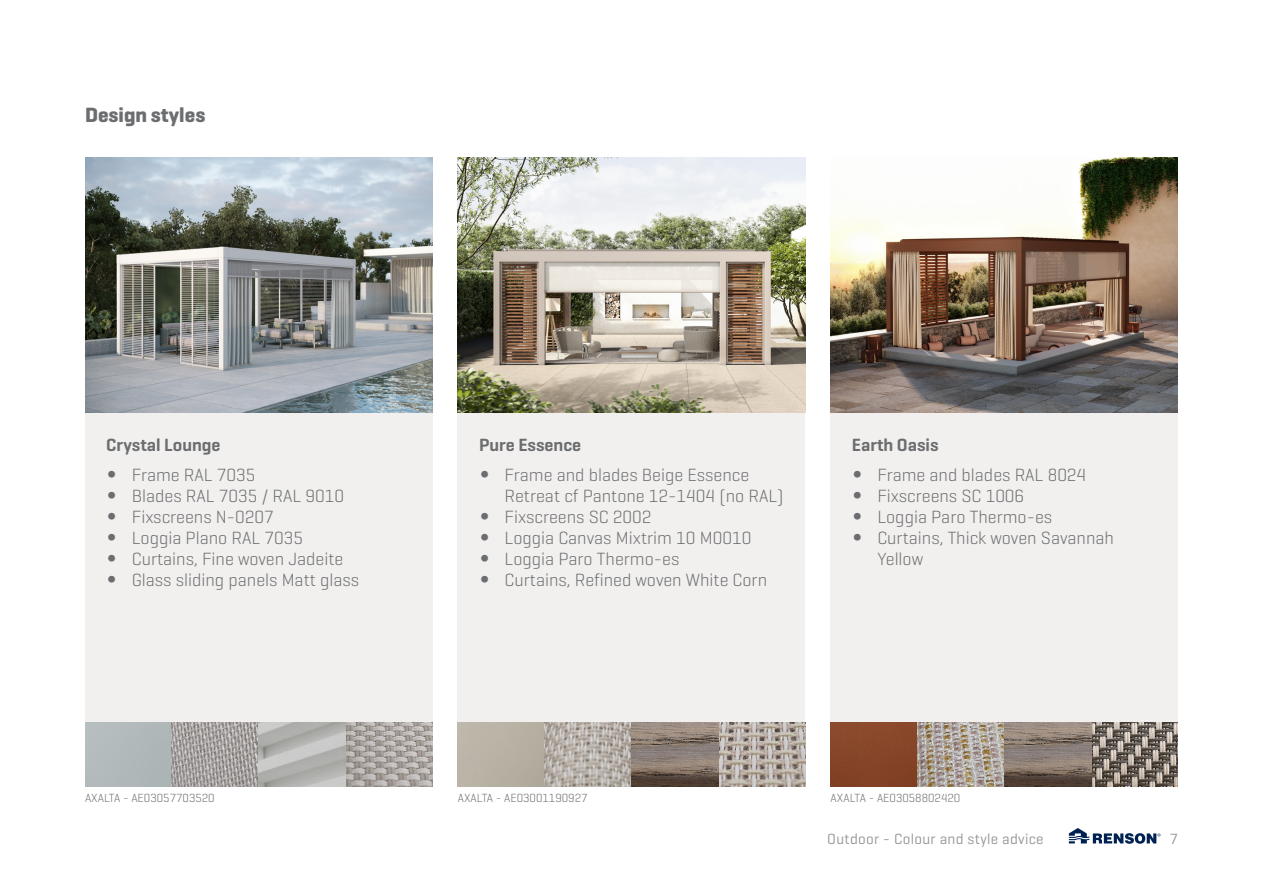
<style>
.page{position:relative;width:1263px;height:893px;background:#fff}
.page>*{position:absolute;margin:0;border:0;box-sizing:border-box;transform-origin:0 0}
.t1{font:700 21px "Geogrotesque";color:#6c6d70}
.t2{font:300 18px/21px "Geogrotesque";color:#6c6d70}
.t3{font:600 18px "Geogrotesque";color:#6c6d70}
.t4{font:15px "Geogrotesque";letter-spacing:.02em;color:#939598}
.t5{font:300 12px "Geogrotesque";color:#6c6d70}
.s1{font-family:"Futura Std"}
</style>
<div class="page">
<svg style="left:1069px;top:828px;width:91px;height:16px"></svg>
<div style="left:458px;top:157px;width:347px;height:630px;background:#f1f0ee"></div>
<div style="left:831px;top:157px;width:347px;height:630px;background:#f1f0ee"></div>
<div style="left:85px;top:157px;width:347px;height:630px;background:#f1f0ee"></div>
<img style="left:345px;top:723px;width:87px;height:64px">
<img style="left:718px;top:723px;width:87px;height:64px">
<img style="left:1091px;top:723px;width:87px;height:64px">
<div style="left:85px;top:723px;width:87px;height:64px;background:#b0b8ba"></div>
<div style="left:458px;top:723px;width:87px;height:64px;background:#b8b2a4"></div>
<div style="left:831px;top:723px;width:86px;height:64px;background:#864528"></div>
<svg style="left:172px;top:723px;width:87px;height:64px;background:#a7a2a1"></svg>
<svg style="left:545px;top:723px;width:86px;height:64px;background:#b5aea8"></svg>
<svg style="left:917px;top:723px;width:87px;height:64px;background:#ada399"></svg>
<svg style="left:259px;top:723px;width:86px;height:64px;background:#b4b5b2"></svg>
<img style="left:85px;top:157px;width:347px;height:255px">
<img style="left:458px;top:157px;width:347px;height:255px">
<img style="left:831px;top:157px;width:347px;height:255px">
<svg style="left:631px;top:723px;width:87px;height:64px;background:#817268"></svg>
<svg style="left:1004px;top:723px;width:87px;height:64px;background:#817268"></svg>
<h2 class="t1" style="left:85px;top:102px;width:122px">Design styles</h2>
<h3 class="t3" style="left:106px;top:434px;width:116px">Crystal Lounge</h3>
<p class="t2" style="left:106px;top:464px;width:151px"><span class="s1">•</span> Frame RAL 7035</p>
<p class="t2" style="left:106px;top:485px;width:239px"><span class="s1">•</span> Blades RAL 7035 / RAL 9010</p>
<p class="t2" style="left:106px;top:506px;width:169px"><span class="s1">•</span> Fixscreens N-0207</p>
<p class="t2" style="left:106px;top:527px;width:198px"><span class="s1">•</span> Loggia Plano RAL 7035</p>
<p class="t2" style="left:106px;top:548px;width:238px"><span class="s1">•</span> Curtains, Fine woven Jadeite</p>
<p class="t2" style="left:106px;top:569px;width:254px"><span class="s1">•</span> Glass sliding panels Matt glass</p>
<h3 class="t3" style="left:479px;top:434px;width:104px">Pure Essence</h3>
<p class="t2" style="left:505px;top:464px;width:280px;text-indent:-26px"><span class="s1">•</span> Frame and blades Beige Essence<br>Retreat cf Pantone 12-1404 (no RAL)</p>
<p class="t2" style="left:479px;top:506px;width:174px"><span class="s1">•</span> Fixscreens SC 2002</p>
<p class="t2" style="left:479px;top:527px;width:274px"><span class="s1">•</span> Loggia Canvas Mixtrim 10 M0010</p>
<p class="t2" style="left:479px;top:548px;width:202px"><span class="s1">•</span> Loggia Paro Thermo-es</p>
<p class="t2" style="left:479px;top:569px;width:290px"><span class="s1">•</span> Curtains, Refined woven White Corn</p>
<h3 class="t3" style="left:852px;top:434px;width:88px">Earth Oasis</h3>
<p class="t2" style="left:852px;top:464px;width:236px"><span class="s1">•</span> Frame and blades RAL 8024</p>
<p class="t2" style="left:852px;top:485px;width:174px"><span class="s1">•</span> Fixscreens SC 1006</p>
<p class="t2" style="left:852px;top:506px;width:202px"><span class="s1">•</span> Loggia Paro Thermo-es</p>
<p class="t2" style="left:877px;top:527px;width:238px;text-indent:-26px"><span class="s1">•</span> Curtains, Thick woven Savannah<br>Yellow</p>
<p class="t5" style="left:85px;top:790px;width:131px">AXALTA - AE03057703520</p>
<p class="t5" style="left:458px;top:790px;width:131px">AXALTA - AE03001190927</p>
<p class="t5" style="left:831px;top:790px;width:131px">AXALTA - AE03058802420</p>
<p class="t4" style="left:827px;top:829px;width:218px">Outdoor - Colour and style advice</p>
<p class="t4" style="left:1170px;top:829px;width:10px">7</p>
</div>
